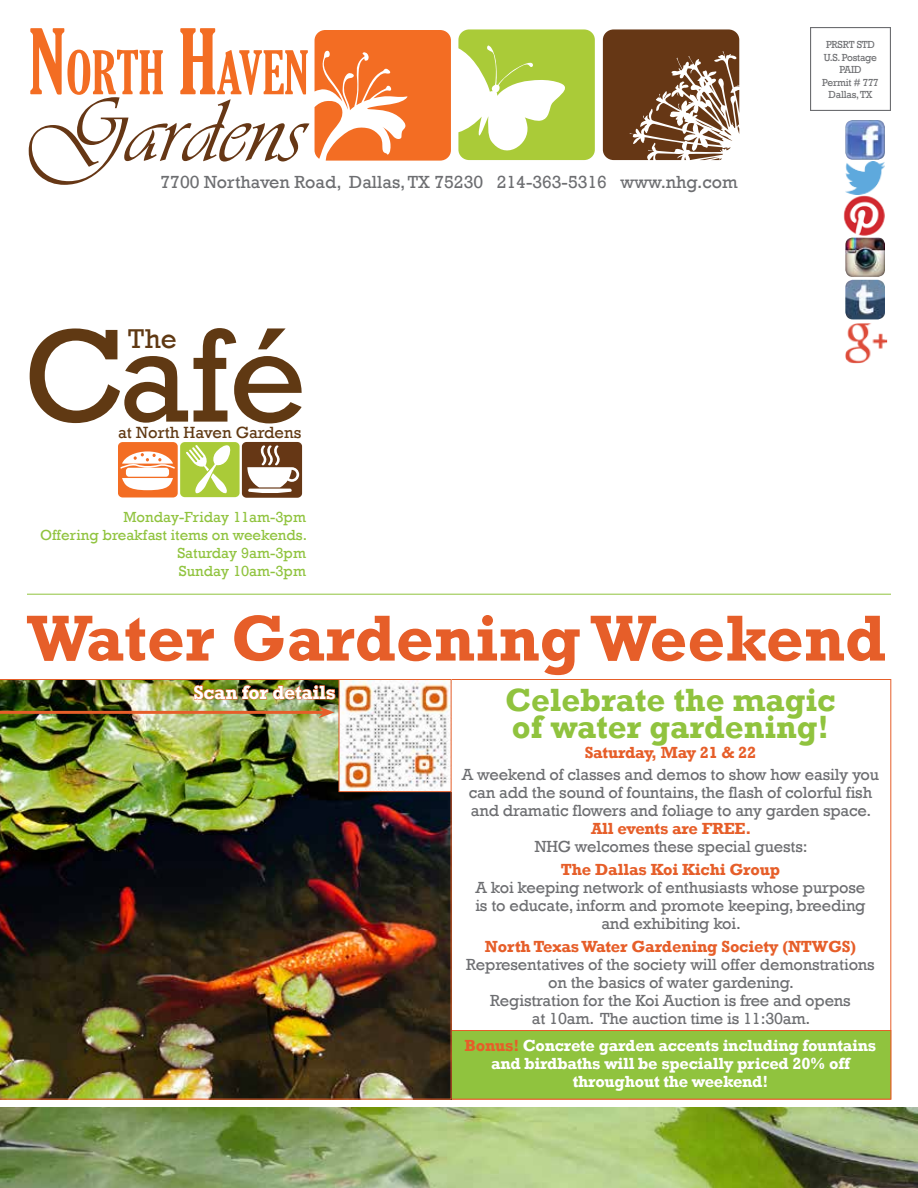
<style>
.page{position:relative;width:918px;height:1188px;background:#fff}
.page>*{position:absolute;margin:0;border:0;box-sizing:border-box;transform-origin:0 0}
.t1{font:135px "Rockwell";color:#603913}
.t2{font:700 66px "Rockwell";color:#e65e29}
.t3{font:700 33px/27px "Rockwell";color:#90c33e}
.t4{font:27.9px "Rockwell";color:#603913}
.t5{font:700 19.5px "Rockwell";letter-spacing:-.015em;color:#fff}
.t6{font:18px "Rockwell";color:#6d6e71}
.t7{font:16.65px "Rockwell";color:#603913}
.t8{font:16.5px/18px "Rockwell";letter-spacing:-.01em;color:#6d6e71;text-align:center}
.t9{font:700 16.5px/18px "Rockwell";letter-spacing:-.015em;color:#fff;text-align:center}
.t10{font:700 16.5px "Rockwell";letter-spacing:-.01em;color:#e65e29}
.t11{font:15px/18px "Rockwell";color:#90c33e;text-align:right}
.t12{font:10.5px/12.6px "Rockwell";letter-spacing:-.02em;color:#6d6e71;text-align:center}
.s1{color:#e65e29}
</style>
<div class="page">
<img style="left:0;top:1107px;width:918px;height:81px">
<div style="left:450px;top:1030px;width:441px;height:69px;background:#90c33e"></div>
<div style="left:450px;top:1030px;width:441px;height:69px;border:1px solid #e65e29"></div>
<div style="left:810px;top:27px;width:81px;height:84px;border:1px solid #6d6e71"></div>
<hr style="left:27px;top:594px;width:864px;height:1px;background:#90c33e">
<img style="left:845px;top:120px;width:40px;height:74px">
<img style="left:845px;top:237px;width:40px;height:40px">
<img style="left:845px;top:280px;width:40px;height:39px">
<img style="left:846px;top:323px;width:41px;height:41px">
<img style="left:843px;top:195px;width:42px;height:41px">
<img style="left:0;top:679px;width:451px;height:420px">
<svg style="left:29px;top:28px;width:280px;height:157px"></svg>
<svg style="left:315px;top:30px;width:136px;height:131px"></svg>
<svg style="left:458px;top:29px;width:137px;height:131px"></svg>
<svg style="left:603px;top:29px;width:136px;height:131px"></svg>
<svg style="left:118px;top:442px;width:184px;height:56px"></svg>
<img style="left:341px;top:681px;width:108px;height:109px">
<div style="left:339px;top:679px;width:112px;height:113px;border:1px solid #e65e29"></div>
<hr style="left:0;top:711px;width:324px;height:3px;background:#e65e29">
<svg style="left:318px;top:706px;width:16px;height:12px"></svg>
<img style="left:194px;top:685px;width:142px;height:15px">
<p class="t6" style="left:160px;top:172px;width:579px">7700 Northaven Road, Dallas, TX 75230 214-363-5316 www.nhg.com</p>
<h1 class="t1" style="left:24px;top:298px;width:284px">Café</h1>
<p class="t7" style="left:118px;top:423px;width:185px">at North Haven Gardens</p>
<h3 class="t4" style="left:128px;top:323px;width:50px">The</h3>
<p class="t11" style="left:40px;top:508px;width:269px">Monday-Friday 11am-3pm<br>Offering breakfast items on weekends.<br>Saturday 9am-3pm<br>Sunday 10am-3pm</p>
<p class="t12" style="left:822px;top:38px;width:58px">PRSRT STD<br>U.S. Postage<br>PAID<br>Permit # 777<br>Dallas, TX</p>
<h2 class="t2" style="left:27px;top:598px;width:861px">Water Gardening Weekend</h2>
<p class="t5" style="left:194px;top:681px;width:144px">Scan for details</p>
<h3 class="t3" style="left:505px;top:687px;width:332px">Celebrate the magic of water gardening!</h3>
<p class="t10" style="left:585px;top:742px;width:173px">Saturday, May 21 &amp; 22</p>
<p class="t8" style="left:462px;top:766px;width:419px">A weekend of classes and demos to show how easily you can add the sound of fountains, the flash of colorful fish and dramatic flowers and foliage to any garden space.</p>
<p class="t10" style="left:591px;top:819px;width:162px">All events are FREE.</p>
<p class="t8" style="left:535px;top:838px;width:274px">NHG welcomes these special guests:</p>
<p class="t10" style="left:561px;top:859px;width:221px">The Dallas Koi Kichi Group</p>
<p class="t8" style="left:475px;top:879px;width:392px">A koi keeping network of enthusiasts whose purpose is to educate, inform and promote keeping, breeding and exhibiting koi.</p>
<p class="t10" style="left:485px;top:936px;width:373px">North Texas Water Gardening Society (NTWGS)</p>
<p class="t8" style="left:466px;top:955px;width:410px">Representatives of the society will offer demonstrations on the basics of water gardening.<br>Registration for the Koi Auction is free and opens<br>at 10am. The auction time is 11:30am.</p>
<p class="t9" style="left:465px;top:1037px;width:413px"><span class="s1">Bonus!</span> Concrete garden accents including fountains and birdbaths will be specially priced 20% off throughout the weekend!</p>
</div>
